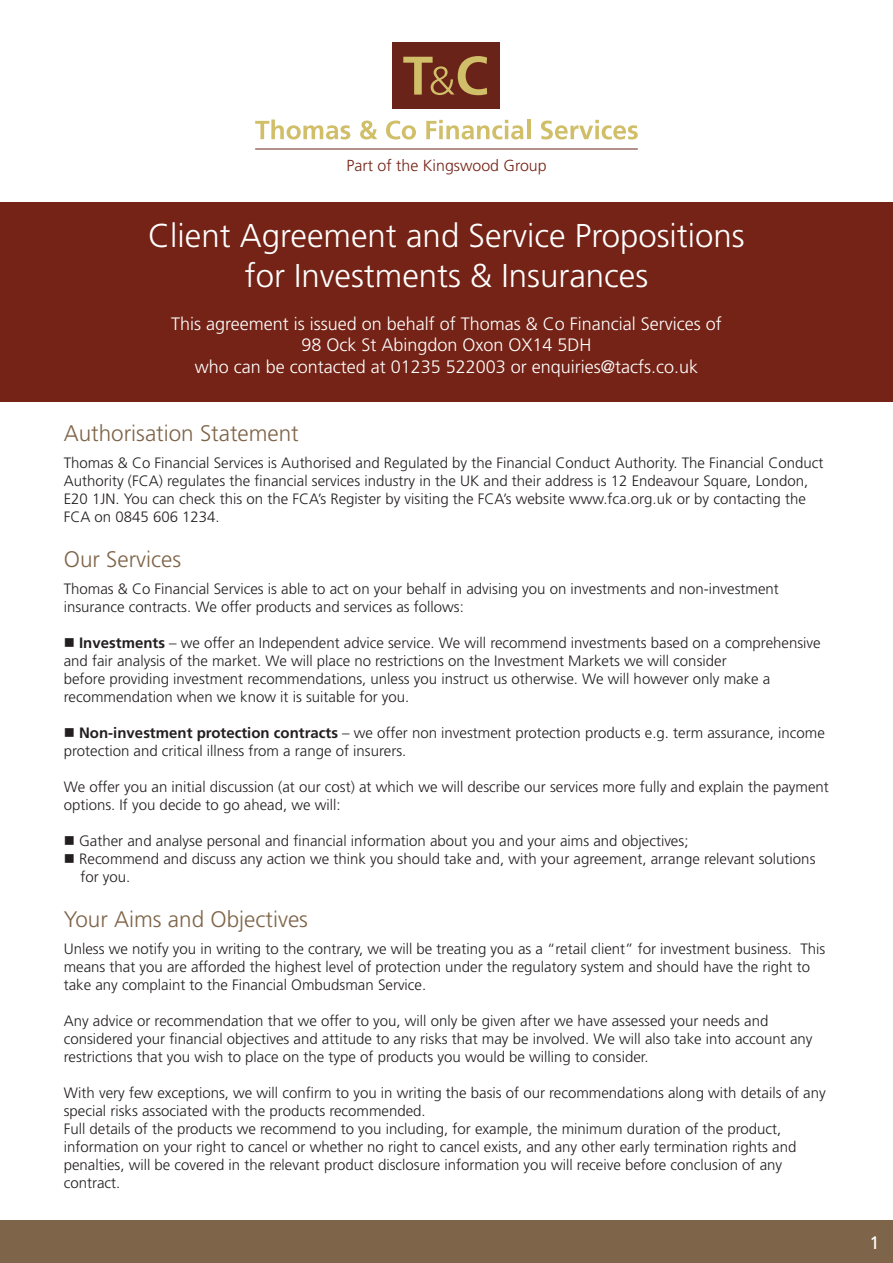
<style>
.page{position:relative;width:893px;height:1263px;background:#fff}
.page>*{position:absolute;margin:0;border:0;box-sizing:border-box;transform-origin:0 0}
.t1{font:300 33px/39.6px "Frutiger";color:#fff;text-align:center}
.t2{font:300 22.5px "Frutiger";color:#7e6448}
.t3{font:300 18px/21.6px "Frutiger";color:#fff;text-align:center}
.t4{font:18px "Frutiger";color:#fff}
.t5{font:300 15.9px "Frutiger";color:#742316}
.t6{font:300 15px/18px "Frutiger";color:#231f20}
.s1{font-weight:700}
</style>
<div class="page">
<div style="left:392px;top:43px;width:108px;height:66px;background:#6a2318"></div>
<svg style="left:403px;top:56px;width:84px;height:39px"></svg>
<svg style="left:255px;top:119px;width:95px;height:20px"></svg>
<svg style="left:360px;top:121px;width:17px;height:18px"></svg>
<svg style="left:386px;top:121px;width:30px;height:18px"></svg>
<svg style="left:426px;top:120px;width:97px;height:19px"></svg>
<hr style="left:527px;top:119px;width:3px;height:20px;background:#d0be69">
<svg style="left:541px;top:120px;width:97px;height:19px"></svg>
<hr style="left:255px;top:149px;width:383px;height:1px;background:#6a2318">
<div style="left:0;top:202px;width:893px;height:200px;background:#742316"></div>
<div style="left:0;top:1220px;width:893px;height:43px;background:#7e6448"></div>
<p class="t5" style="left:347px;top:156px;width:202px">Part of the Kingswood Group</p>
<h1 class="t1" style="left:148px;top:216px;width:598px">Client Agreement and Service Propositions for Investments &amp; Insurances</h1>
<p class="t3" style="left:171px;top:313px;width:552px">This agreement is issued on behalf of Thomas &amp; Co Financial Services of<br>98 Ock St Abingdon Oxon OX14 5DH<br>who can be contacted at 01235 522003 or enquiries@tacfs.co.uk</p>
<h2 class="t2" style="left:64px;top:420px;width:237px">Authorisation Statement</h2>
<p class="t6" style="left:64px;top:453px;width:761px">Thomas &amp; Co Financial Services is Authorised and Regulated by the Financial Conduct Authority. The Financial Conduct Authority (FCA) regulates the financial services industry in the UK and their address is 12 Endeavour Square, London, E20 1JN. You can check this on the FCA’s Register by visiting the FCA’s website www.fca.org.uk or by contacting the FCA on 0845 606 1234.</p>
<h2 class="t2" style="left:64px;top:546px;width:119px">Our Services</h2>
<p class="t6" style="left:64px;top:579px;width:717px">Thomas &amp; Co Financial Services is able to act on your behalf in advising you on investments and non-investment insurance contracts. We offer products and services as follows:</p>
<p class="t6" style="left:64px;top:633px;width:758px">■ <span class="s1">Investments</span> – we offer an Independent advice service. We will recommend investments based on a comprehensive and fair analysis of the market. We will place no restrictions on the Investment Markets we will consider<br>before providing investment recommendations, unless you instruct us otherwise. We will however only make a recommendation when we know it is suitable for you.</p>
<p class="t6" style="left:64px;top:723px;width:763px">■ <span class="s1">Non-investment protection contracts</span> – we offer non investment protection products e.g. term assurance, income protection and critical illness from a range of insurers.</p>
<p class="t6" style="left:64px;top:777px;width:767px">We offer you an initial discussion (at our cost) at which we will describe our services more fully and explain the payment options. If you decide to go ahead, we will:</p>
<p class="t6" style="left:64px;top:831px;width:626px">■ Gather and analyse personal and financial information about you and your aims and objectives;</p>
<p class="t6" style="left:80px;top:849px;width:736px;text-indent:-17px">■ Recommend and discuss any action we think you should take and, with your agreement, arrange relevant solutions for you.</p>
<h2 class="t2" style="left:64px;top:906px;width:246px">Your Aims and Objectives</h2>
<p class="t6" style="left:64px;top:939px;width:763px">Unless we notify you in writing to the contrary, we will be treating you as a “retail client” for investment business. This means that you are afforded the highest level of protection under the regulatory system and should have the right to take any complaint to the Financial Ombudsman Service.</p>
<p class="t6" style="left:64px;top:1011px;width:750px">Any advice or recommendation that we offer to you, will only be given after we have assessed your needs and considered your financial objectives and attitude to any risks that may be involved. We will also take into account any restrictions that you wish to place on the type of products you would be willing to consider.</p>
<p class="t6" style="left:64px;top:1083px;width:763px">With very few exceptions, we will confirm to you in writing the basis of our recommendations along with details of any special risks associated with the products recommended.<br>Full details of the products we recommend to you including, for example, the minimum duration of the product, information on your right to cancel or whether no right to cancel exists, and any other early termination rights and penalties, will be covered in the relevant product disclosure information you will receive before conclusion of any contract.</p>
<p class="t4" style="left:870px;top:1232px;width:12px">1</p>
</div>
